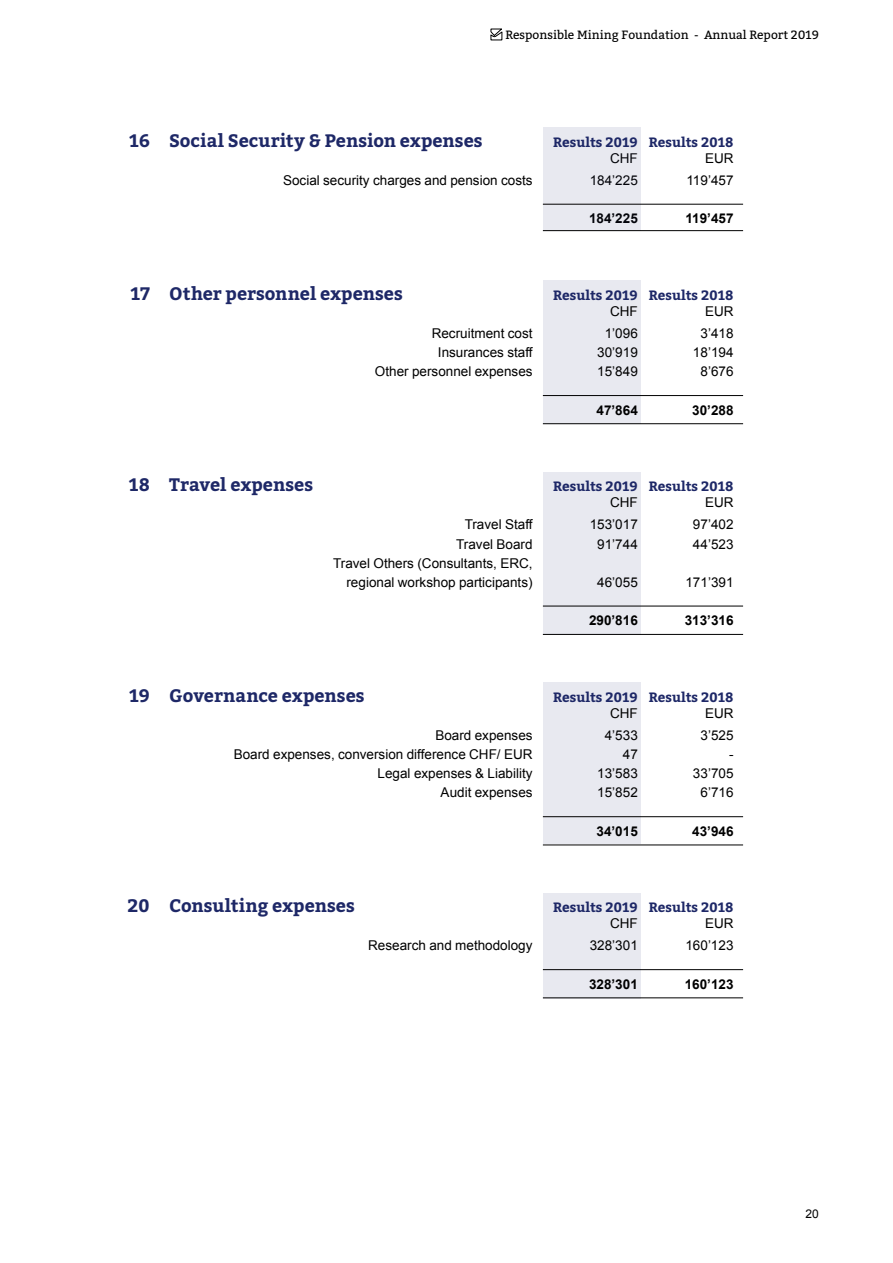
<style>
.page{position:relative;width:893px;height:1263px;background:#fff}
.page>*{position:absolute;margin:0;border:0;box-sizing:border-box;transform-origin:0 0}
.t1{font:700 18px "Bitter";color:#1e2867}
.t2{font:13.5px/19.2px "Arial";color:#000;text-align:right}
.t3{font:700 13.5px "Bitter";color:#1e2867}
.t4{font:700 13.5px "Arial";color:#000}
.t5{font:12px "Bitter";color:#000}
.t6{font:12px "Arial";color:#000}
</style>
<div class="page">
<svg style="left:490px;top:29px;width:13px;height:11px"></svg>
<div style="left:543px;top:682px;width:98px;height:162px;background:#e8e9f0"></div>
<div style="left:543px;top:893px;width:98px;height:105px;background:#e8e9f0"></div>
<hr style="left:543px;top:816px;width:200px;height:1px;background:#000">
<hr style="left:543px;top:969px;width:200px;height:1px;background:#000">
<hr style="left:543px;top:844px;width:200px;height:1px;background:#000">
<hr style="left:543px;top:997px;width:200px;height:1px;background:#000">
<div style="left:543px;top:472px;width:98px;height:163px;background:#e8e9f0"></div>
<hr style="left:543px;top:606px;width:200px;height:1px;background:#000">
<hr style="left:543px;top:634px;width:200px;height:1px;background:#000">
<div style="left:543px;top:281px;width:98px;height:143px;background:#e8e9f0"></div>
<hr style="left:543px;top:395px;width:200px;height:1px;background:#000">
<hr style="left:543px;top:423px;width:200px;height:1px;background:#000">
<div style="left:543px;top:128px;width:98px;height:103px;background:#e8e9f0"></div>
<hr style="left:543px;top:204px;width:200px;height:1px;background:#000">
<hr style="left:543px;top:230px;width:200px;height:1px;background:#000">
<p class="t5" style="left:505px;top:26px;width:315px">Responsible Mining Foundation - Annual Report 2019</p>
<h1 class="t1" style="left:129px;top:126px;width:22px">16</h1>
<h1 class="t1" style="left:169px;top:126px;width:315px">Social Security &amp; Pension expenses</h1>
<p class="t3" style="left:553px;top:132px;width:182px">Results 2019 Results 2018</p>
<p class="t2" style="left:610px;top:149px;width:29px">CHF</p>
<p class="t2" style="left:705px;top:149px;width:30px">EUR</p>
<p class="t2" style="left:283px;top:171px;width:251px">Social security charges and pension costs</p>
<p class="t2" style="left:590px;top:171px;width:50px">184’225</p>
<p class="t2" style="left:686px;top:171px;width:49px">119’457</p>
<p class="t4" style="left:589px;top:211px;width:50px">184’225</p>
<p class="t4" style="left:685px;top:211px;width:50px">119’457</p>
<h1 class="t1" style="left:131px;top:280px;width:21px">17</h1>
<h1 class="t1" style="left:169px;top:280px;width:235px">Other personnel expenses</h1>
<p class="t3" style="left:553px;top:285px;width:182px">Results 2019 Results 2018</p>
<p class="t2" style="left:610px;top:302px;width:29px">CHF</p>
<p class="t2" style="left:705px;top:302px;width:30px">EUR</p>
<p class="t2" style="left:432px;top:324px;width:102px">Recruitment cost</p>
<p class="t2" style="left:605px;top:324px;width:35px">1’096</p>
<p class="t2" style="left:700px;top:324px;width:35px">3’418</p>
<p class="t2" style="left:438px;top:343px;width:96px">Insurances staff</p>
<p class="t2" style="left:597px;top:343px;width:42px">30’919</p>
<p class="t2" style="left:693px;top:343px;width:42px">18’194</p>
<p class="t2" style="left:375px;top:362px;width:159px">Other personnel expenses</p>
<p class="t2" style="left:597px;top:362px;width:42px">15’849</p>
<p class="t2" style="left:700px;top:362px;width:35px">8’676</p>
<p class="t4" style="left:597px;top:402px;width:43px">47’864</p>
<p class="t4" style="left:692px;top:402px;width:43px">30’288</p>
<h1 class="t1" style="left:129px;top:471px;width:23px">18</h1>
<h1 class="t1" style="left:169px;top:471px;width:146px">Travel expenses</h1>
<p class="t3" style="left:553px;top:476px;width:182px">Results 2019 Results 2018</p>
<p class="t2" style="left:610px;top:493px;width:29px">CHF</p>
<p class="t2" style="left:705px;top:493px;width:30px">EUR</p>
<p class="t2" style="left:465px;top:515px;width:69px">Travel Staff</p>
<p class="t2" style="left:590px;top:515px;width:50px">153’017</p>
<p class="t2" style="left:693px;top:515px;width:42px">97’402</p>
<p class="t2" style="left:456px;top:534px;width:78px">Travel Board</p>
<p class="t2" style="left:597px;top:534px;width:42px">91’744</p>
<p class="t2" style="left:693px;top:534px;width:42px">44’523</p>
<p class="t2" style="left:333px;top:553px;width:201px">Travel Others (Consultants, ERC, regional workshop participants)</p>
<p class="t2" style="left:597px;top:572px;width:42px">46’055</p>
<p class="t2" style="left:685px;top:572px;width:50px">171’391</p>
<p class="t4" style="left:589px;top:613px;width:50px">290’816</p>
<p class="t4" style="left:685px;top:613px;width:50px">313’316</p>
<h1 class="t1" style="left:129px;top:681px;width:22px">19</h1>
<h1 class="t1" style="left:169px;top:681px;width:197px">Governance expenses</h1>
<p class="t3" style="left:553px;top:686px;width:182px">Results 2019 Results 2018</p>
<p class="t2" style="left:610px;top:703px;width:29px">CHF</p>
<p class="t2" style="left:705px;top:703px;width:30px">EUR</p>
<p class="t2" style="left:435px;top:726px;width:99px">Board expenses</p>
<p class="t2" style="left:605px;top:726px;width:35px">4’533</p>
<p class="t2" style="left:700px;top:726px;width:35px">3’525</p>
<p class="t2" style="left:234px;top:745px;width:300px">Board expenses, conversion difference CHF/ EUR</p>
<p class="t2" style="left:623px;top:745px;width:17px">47</p>
<p class="t2" style="left:729px;top:745px;width:6px">-</p>
<p class="t2" style="left:378px;top:764px;width:156px">Legal expenses &amp; Liability</p>
<p class="t2" style="left:597px;top:764px;width:42px">13’583</p>
<p class="t2" style="left:693px;top:764px;width:42px">33’705</p>
<p class="t2" style="left:441px;top:783px;width:93px">Audit expenses</p>
<p class="t2" style="left:597px;top:783px;width:42px">15’852</p>
<p class="t2" style="left:700px;top:783px;width:35px">6’716</p>
<p class="t4" style="left:597px;top:823px;width:43px">34’015</p>
<p class="t4" style="left:692px;top:823px;width:43px">43’946</p>
<h1 class="t1" style="left:127px;top:892px;width:24px">20</h1>
<h1 class="t1" style="left:169px;top:892px;width:187px">Consulting expenses</h1>
<p class="t3" style="left:553px;top:897px;width:182px">Results 2019 Results 2018</p>
<p class="t2" style="left:610px;top:914px;width:29px">CHF</p>
<p class="t2" style="left:705px;top:914px;width:30px">EUR</p>
<p class="t2" style="left:368px;top:936px;width:166px">Research and methodology</p>
<p class="t2" style="left:590px;top:936px;width:50px">328’301</p>
<p class="t2" style="left:685px;top:936px;width:50px">160’123</p>
<p class="t4" style="left:589px;top:976px;width:50px">328’301</p>
<p class="t4" style="left:685px;top:976px;width:50px">160’123</p>
<p class="t6" style="left:805px;top:1207px;width:15px">20</p>
</div>
